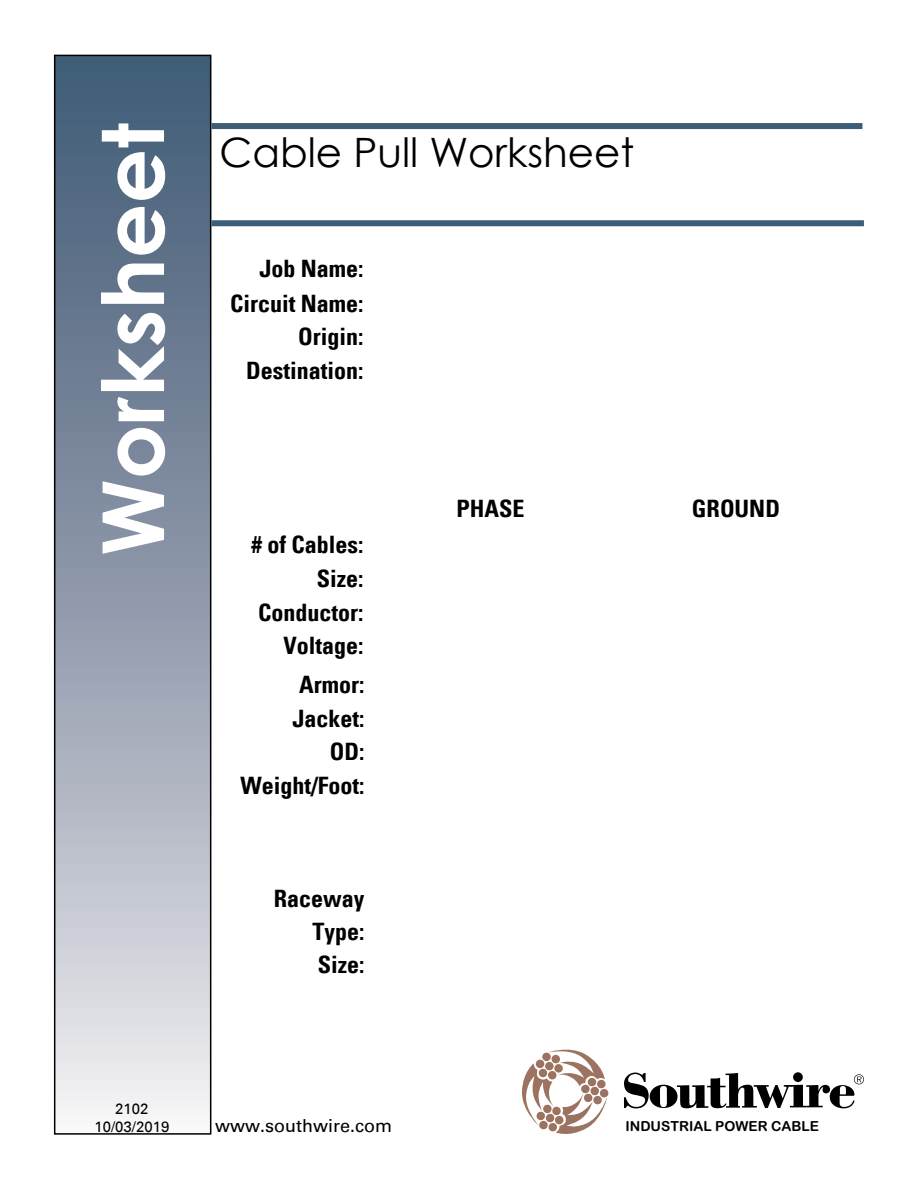
<style>
.page{position:relative;width:918px;height:1188px;background:#fff}
.page>*{position:absolute;margin:0;border:0;box-sizing:border-box;transform-origin:0 0}
.t1{font:700 85.65px "Century Gothic";color:#fff}
.t2{font:40.5px "Century Gothic";color:#000}
.t3{font:700 condensed 24px "Univers";color:#000}
.t4{font:18px "Univers";color:#000}
.t5{font:15px/18px "Univers";color:#000;text-align:center}
.t6{font:13.8px "Arial Rounded MT Bold";color:#000}
</style>
<div class="page">
<div style="left:55px;top:55px;width:156px;height:1079px;background:linear-gradient(to bottom,#39526f,#efebef)"></div>
<div style="left:54px;top:55px;width:157px;height:1080px;border:2px solid #000"></div>
<div style="left:211px;top:123px;width:651px;height:6px;background:#3e5d77"></div>
<div style="left:211px;top:220px;width:653px;height:6px;background:#3e5d77"></div>
<svg style="left:522px;top:1050px;width:87px;height:84px"></svg>
<svg style="left:624px;top:1073px;width:240px;height:35px"></svg>
<h1 class="t1" style="left:68px;top:556px;width:435px;rotate:-90deg">Worksheet</h1>
<h2 class="t2" style="left:220px;top:124px;width:416px">Cable Pull Worksheet</h2>
<p class="t3" style="left:260px;top:254px;width:105px">Job Name:</p>
<p class="t3" style="left:230px;top:288px;width:135px">Circuit Name:</p>
<p class="t3" style="left:298px;top:322px;width:67px">Origin:</p>
<p class="t3" style="left:246px;top:356px;width:119px">Destination:</p>
<p class="t3" style="left:252px;top:530px;width:113px"># of Cables:</p>
<p class="t3" style="left:317px;top:563px;width:48px">Size:</p>
<p class="t3" style="left:258px;top:597px;width:107px">Conductor:</p>
<p class="t3" style="left:284px;top:631px;width:82px">Voltage:</p>
<p class="t3" style="left:299px;top:670px;width:67px">Armor:</p>
<p class="t3" style="left:292px;top:703px;width:73px">Jacket:</p>
<p class="t3" style="left:330px;top:737px;width:36px">OD:</p>
<p class="t3" style="left:240px;top:771px;width:126px">Weight/Foot:</p>
<p class="t3" style="left:274px;top:884px;width:92px">Raceway</p>
<p class="t3" style="left:312px;top:917px;width:53px">Type:</p>
<p class="t3" style="left:318px;top:950px;width:48px">Size:</p>
<p class="t3" style="left:457px;top:494px;width:70px">PHASE</p>
<p class="t3" style="left:692px;top:494px;width:90px">GROUND</p>
<p class="t5" style="left:94px;top:1099px;width:77px">2102<br>10/03/2019</p>
<p class="t4" style="left:215px;top:1115px;width:178px">www.southwire.com</p>
<p class="t6" style="left:625px;top:1118px;width:195px">INDUSTRIAL POWER CABLE</p>
</div>
